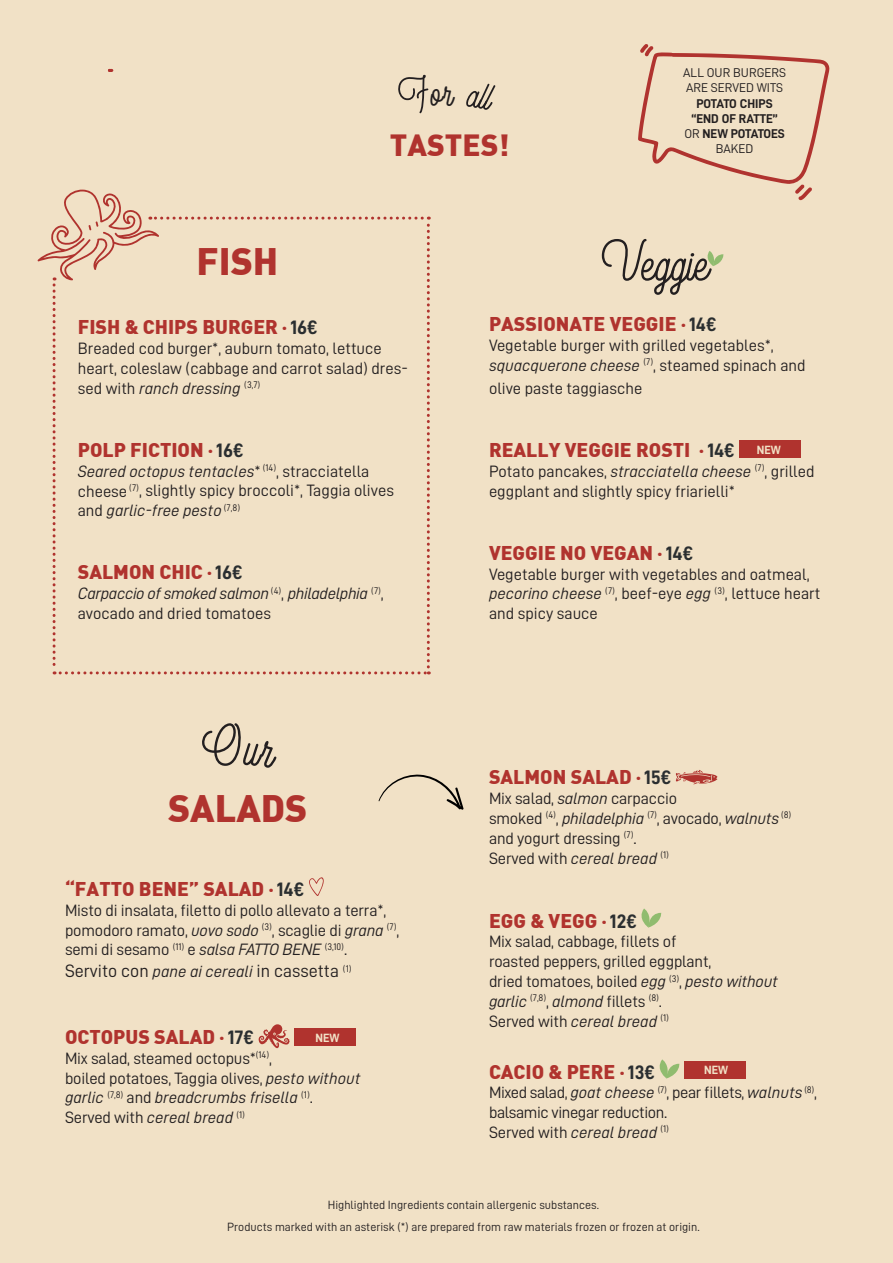
<style>
.page{position:relative;width:893px;height:1263px;background:#f1e1c6}
.page>*{position:absolute;margin:0;border:0;box-sizing:border-box;transform-origin:0 0}
.t1{font:60px "Thirdlone";color:#231f20}
.t2{font:900 37.5px "DIN";color:#b0332e}
.t3{font:900 30px "DIN";color:#b0332e}
.t4{font:900 19.5px "DIN";color:#b0332e}
.t5{font:18px "D DIN";color:#231f20}
.t6{font:16.5px/19.8px "D DIN";color:#231f20}
.t7{font:16.5px "D DIN Italic";color:#231f20}
.t8{font:16.5px/19.8px "D DIN";letter-spacing:-.025em;color:#231f20}
.t9{font:16.5px/19.8px "D DIN Italic";letter-spacing:-.02em;color:#231f20}
.t10{font:12.75px "D DIN Bold";letter-spacing:-.01em;color:#231f20}
.t11{font:12.75px "D DIN";color:#231f20}
.t12{font:12px "D DIN";color:#231f20}
.t13{font:12px "D DIN Bold";color:#f1e1c6}
.s1{font-family:"D DIN"}
.s2{font-family:"Montserrat";font-weight:800}
.s3{font-family:"D DIN Bold";font-weight:400;color:#2a2e30}
.s4{font-family:"D DIN Italic"}
.s5{font-family:"D DIN Italic";font-size:16.5px}
</style>
<div class="page">
<svg style="left:38px;top:189px;width:392px;height:485px"></svg>
<svg style="left:707px;top:251px;width:17px;height:15px"></svg>
<svg style="left:309px;top:877px;width:15px;height:19px"></svg>
<svg style="left:258px;top:1024px;width:32px;height:24px"></svg>
<div style="left:294px;top:1028px;width:62px;height:18px;background:#b0332e"></div>
<svg style="left:676px;top:770px;width:41px;height:15px"></svg>
<svg style="left:641px;top:908px;width:21px;height:19px"></svg>
<svg style="left:659px;top:1059px;width:21px;height:19px"></svg>
<div style="left:684px;top:1061px;width:62px;height:17px;background:#b0332e"></div>
<svg style="left:378px;top:774px;width:86px;height:36px"></svg>
<svg style="left:638px;top:44px;width:191px;height:156px"></svg>
<div style="left:739px;top:441px;width:62px;height:17px;background:#b0332e"></div>
<p class="t2" style="left:196px;top:237px;width:84px">FISH</p>
<p class="t3" style="left:390px;top:125px;width:121px">TASTES!</p>
<p class="t11" style="left:683px;top:66px;width:104px">ALL OUR BURGERS</p>
<p class="t11" style="left:686px;top:81px;width:99px">ARE SERVED WITS</p>
<p class="t10" style="left:696px;top:96px;width:78px">POTATO CHIPS</p>
<p class="t10" style="left:691px;top:111px;width:88px">“END OF RATTE”</p>
<p class="t10" style="left:684px;top:127px;width:102px"><span class="s1">OR</span> NEW POTATOES</p>
<p class="t11" style="left:716px;top:142px;width:39px">BAKED</p>
<p class="t1" style="left:602px;top:227px;width:109px">Veggie</p>
<p class="t4" style="left:78px;top:314px;width:242px">FISH &amp; CHIPS BURGER <span class="s2">·</span> <span class="s3">16€</span></p>
<p class="t6" style="left:78px;top:338px;width:306px">Breaded cod burger*, auburn tomato, lettuce</p>
<p class="t6" style="left:78px;top:358px;width:332px">heart, coleslaw (cabbage and carrot salad) dres&shy;sed with <span class="s4">ranch dressing</span> <sup>(3,7)</sup></p>
<p class="t4" style="left:78px;top:437px;width:168px">POLP FICTION <span class="s2">·</span> <span class="s3">16€</span></p>
<p class="t7" style="left:78px;top:462px;width:293px">Seared octopus tentacles<span class="s1">*</span> <sup>(14)</sup><span class="s1">, stracciatella</span></p>
<p class="t6" style="left:78px;top:481px;width:318px">cheese <sup>(7)</sup>, slightly spicy broccoli*, Taggia olives and <span class="s4">garlic-free pesto</span> <sup>(7,8)</sup></p>
<p class="t4" style="left:78px;top:559px;width:167px">SALMON CHIC <span class="s2">·</span> <span class="s3">16€</span></p>
<p class="t9" style="left:78px;top:583px;width:307px">Carpaccio of smoked salmon <sup>(4)</sup><span class="s1">,</span> philadelphia <sup>(7)</sup><span class="s1">, avocado and dried tomatoes</span></p>
<p class="t2" style="left:168px;top:783px;width:141px">SALADS</p>
<p class="t4" style="left:65px;top:876px;width:241px">“FATTO BENE” SALAD <span class="s2">·</span> <span class="s3">14€</span></p>
<p class="t6" style="left:65px;top:900px;width:336px">Misto di insalata, filetto di pollo allevato a terra*, pomodoro ramato, <span class="s4">uovo sodo</span> <sup>(3)</sup>, scaglie di <span class="s4">grana</span> <sup>(7)</sup>, semi di sesamo <sup>(11)</sup> e <span class="s4">salsa FATTO BENE</span> <sup>(3,10)</sup>.</p>
<p class="t5" style="left:65px;top:961px;width:288px">Servito con <span class="s5">pane ai cereali</span> in cassetta <sup>(1)</sup></p>
<p class="t4" style="left:65px;top:1024px;width:191px">OCTOPUS SALAD <span class="s2">·</span> <span class="s3">17€</span></p>
<p class="t13" style="left:316px;top:1031px;width:25px">NEW</p>
<p class="t6" style="left:65px;top:1048px;width:208px">Mix salad, steamed octopus*<sup>(14)</sup>,</p>
<p class="t6" style="left:65px;top:1068px;width:297px">boiled potatoes, Taggia olives, <span class="s4">pesto without</span></p>
<p class="t7" style="left:65px;top:1088px;width:249px">garlic <sup>(7,8)</sup> <span class="s1">and</span> breadcrumbs frisella <sup>(1)</sup><span class="s1">.</span></p>
<p class="t7" style="left:65px;top:1108px;width:181px"><span class="s1">Served with</span> cereal bread <sup>(1)</sup></p>
<p class="t4" style="left:489px;top:311px;width:229px">PASSIONATE VEGGIE <span class="s2">·</span> <span class="s3">14€</span></p>
<p class="t6" style="left:489px;top:335px;width:286px">Vegetable burger with grilled vegetables*,</p>
<p class="t6" style="left:489px;top:353px;width:318px;line-height:23.4px"><span class="s4">squacquerone cheese</span> <sup>(7)</sup>, steamed spinach and olive paste taggiasche</p>
<p class="t4" style="left:489px;top:437px;width:247px">REALLY VEGGIE ROSTI <span class="s2">·</span> <span class="s3">14€</span></p>
<p class="t13" style="left:757px;top:443px;width:25px">NEW</p>
<p class="t6" style="left:489px;top:461px;width:327px">Potato pancakes, <span class="s4">stracciatella cheese</span> <sup>(7)</sup>, grilled</p>
<p class="t6" style="left:489px;top:481px;width:247px">eggplant and slightly spicy friarielli*</p>
<p class="t4" style="left:489px;top:540px;width:206px">VEGGIE NO VEGAN <span class="s2">·</span> <span class="s3">14€</span></p>
<p class="t6" style="left:489px;top:564px;width:333px">Vegetable burger with vegetables and oatmeal, <span class="s4">pecorino cheese</span> <sup>(7)</sup>, beef-eye <span class="s4">egg</span> <sup>(3)</sup>, lettuce heart and spicy sauce</p>
<p class="t4" style="left:489px;top:764px;width:184px">SALMON SALAD <span class="s2">·</span> <span class="s3">15€</span></p>
<p class="t6" style="left:489px;top:788px;width:190px">Mix salad, <span class="s4">salmon</span> carpaccio</p>
<p class="t7" style="left:489px;top:809px;width:304px"><span class="s1">smoked</span> <sup>(4)</sup><span class="s1">,</span> philadelphia <sup>(7)</sup><span class="s1">, avocado,</span> walnuts <sup>(8)</sup></p>
<p class="t6" style="left:489px;top:828px;width:149px">and yogurt dressing <sup>(7)</sup>.</p>
<p class="t7" style="left:489px;top:849px;width:181px"><span class="s1">Served with</span> cereal bread <sup>(1)</sup></p>
<p class="t4" style="left:489px;top:907px;width:150px">EGG &amp; VEGG <span class="s2">·</span> <span class="s3">12€</span></p>
<p class="t6" style="left:489px;top:931px;width:189px">Mix salad, cabbage, fillets of</p>
<p class="t6" style="left:489px;top:951px;width:224px">roasted peppers, grilled eggplant,</p>
<p class="t6" style="left:489px;top:971px;width:290px">dried tomatoes, boiled <span class="s4">egg</span> <sup>(3)</sup>, <span class="s4">pesto without</span></p>
<p class="t7" style="left:489px;top:992px;width:175px">garlic <sup>(7,8)</sup><span class="s1">,</span> almond <span class="s1">fillets</span> <sup>(8)</sup><span class="s1">.</span></p>
<p class="t7" style="left:489px;top:1012px;width:181px"><span class="s1">Served with</span> cereal bread <sup>(1)</sup></p>
<p class="t4" style="left:489px;top:1058px;width:168px">CACIO &amp; PERE <span class="s2">·</span> <span class="s3">13€</span></p>
<p class="t13" style="left:704px;top:1063px;width:25px">NEW</p>
<p class="t8" style="left:489px;top:1082px;width:329px">Mixed salad, <span class="s4">goat cheese</span> <sup>(7)</sup>, pear fillets, <span class="s4">walnuts</span> <sup>(8)</sup>, balsamic vinegar reduction.</p>
<p class="t7" style="left:489px;top:1123px;width:181px"><span class="s1">Served with</span> cereal bread <sup>(1)</sup></p>
<p class="t12" style="left:328px;top:1198px;width:273px">Highlighted Ingredients contain allergenic substances.</p>
<p class="t12" style="left:227px;top:1220px;width:474px">Products marked with an asterisk (*) are prepared from raw materials frozen or frozen at origin.</p>
</div>
